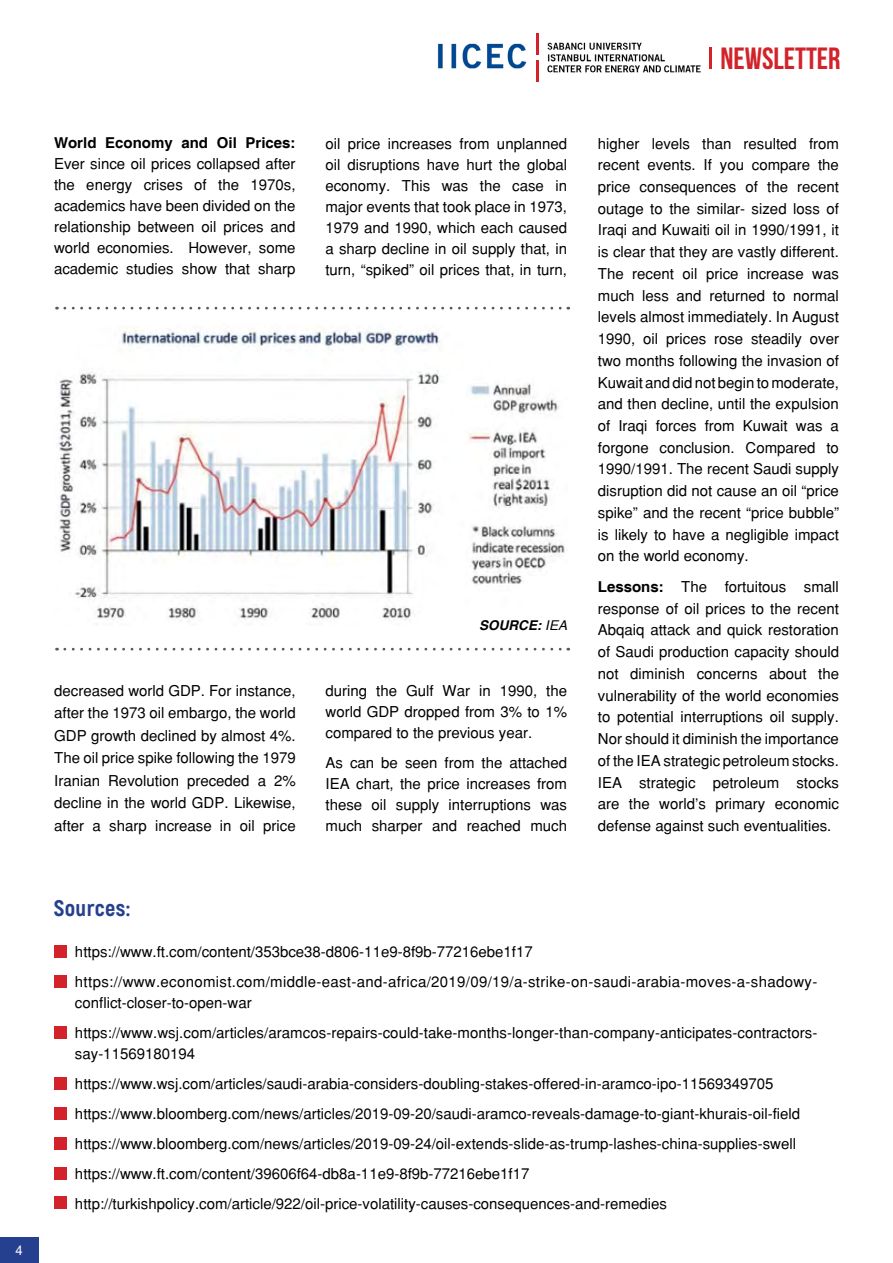
<style>
.page{position:relative;width:893px;height:1263px;background:#fff}
.page>*{position:absolute;margin:0;border:0;box-sizing:border-box;transform-origin:0 0}
.t1{font:30.75px "Bebas Neue";color:#d2232a}
.t2{font:800 22.5px "Akrobat";letter-spacing:.02em;color:#25408f}
.t3{font:500 15px/21.8px "Helvetica";color:#000;text-align:justify}
.t4{font:500 15px/30px "Helvetica";letter-spacing:.02em;color:#000}
.t5{font:700 15px "Helvetica";color:#000}
.t6{font:italic 700 13.5px "Helvetica";color:#000}
.t7{font:13.5px "Helvetica";color:#fff;scale:.95 1}
.s1{font-weight:400}
.s2{font-weight:700}
</style>
<div class="page">
<div style="left:0;top:1237px;width:38px;height:26px;background:#25408f"></div>
<img style="left:437px;top:42px;width:274px;height:31px">
<hr style="left:709px;top:48px;width:2px;height:21px;background:#d2232a">
<svg style="left:534px;top:33px;width:6px;height:49px"></svg>
<hr style="left:536px;top:34px;width:2px;height:21px;background:#d2232a">
<hr style="left:536px;top:60px;width:2px;height:22px;background:#d2232a">
<svg style="left:65px;top:648px;width:504px;height:2px"></svg>
<svg style="left:65px;top:307px;width:504px;height:2px"></svg>
<img style="left:57px;top:327px;width:508px;height:295px">
<div style="left:54px;top:945px;width:12px;height:13px;background:#d2232a"></div>
<div style="left:54px;top:975px;width:12px;height:13px;background:#d2232a"></div>
<div style="left:54px;top:1026px;width:12px;height:12px;background:#d2232a"></div>
<div style="left:54px;top:1077px;width:12px;height:13px;background:#d2232a"></div>
<div style="left:54px;top:1107px;width:12px;height:13px;background:#d2232a"></div>
<div style="left:54px;top:1137px;width:12px;height:12px;background:#d2232a"></div>
<div style="left:54px;top:1167px;width:12px;height:13px;background:#d2232a"></div>
<div style="left:54px;top:1196px;width:12px;height:13px;background:#d2232a"></div>
<p class="t7" style="left:16px;top:1242px;width:9px">4</p>
<p class="t5" style="left:54px;top:134px;width:243px">World Economy and Oil Prices:</p>
<p class="t3" style="left:54px;top:153px;width:243px;line-height:21px">Ever since oil prices collapsed after the energy crises of the 1970s, academics have been divided on the relationship between oil prices and world economies. However, some academic studies show that sharp</p>
<p class="t3" style="left:325px;top:133px;width:243px;line-height:21px">oil price increases from unplanned oil disruptions have hurt the global economy. This was the case in major events that took place in 1973, 1979 and 1990, which each caused a sharp decline in oil supply that, in turn, “spiked” oil prices that, in turn,</p>
<p class="t6" style="left:479px;top:617px;width:89px">SOURCE: <span class="s1">IEA</span></p>
<p class="t3" style="left:54px;top:679px;width:243px;line-height:22.5px">decreased world GDP. For instance, after the 1973 oil embargo, the world GDP growth declined by almost 4%.<br>The oil price spike following the 1979<br>Iranian Revolution preceded a 2% decline in the world GDP. Likewise, after a sharp increase in oil price</p>
<p class="t3" style="left:326px;top:680px;width:243px;line-height:21px">during the Gulf War in 1990, the world GDP dropped from 3% to 1% compared to the previous year.</p>
<p class="t3" style="left:326px;top:752px;width:243px;line-height:21px">As can be seen from the attached IEA chart, the price increases from these oil supply interruptions was much sharper and reached much</p>
<h2 class="t2" style="left:54px;top:894px;width:78px">Sources:</h2>
<h1 class="t1" style="left:720px;top:41px;width:122px">NEWSLETTER</h1>
<p class="t3" style="left:598px;top:132px;width:243px">higher levels than resulted from recent events. If you compare the price consequences of the recent outage to the similar- sized loss of Iraqi and Kuwaiti oil in 1990/1991, it is clear that they are vastly different.<br>The recent oil price increase was much less and returned to normal levels almost immediately. In August 1990, oil prices rose steadily over two months following the invasion of Kuwait and did not begin to moderate, and then decline, until the expulsion of Iraqi forces from Kuwait was a forgone conclusion. Compared to 1990/1991. The recent Saudi supply disruption did not cause an oil “price spike” and the recent “price bubble” is likely to have a negligible impact on the world economy.</p>
<p class="t3" style="left:598px;top:576px;width:243px"><span class="s2">Lessons:</span> The fortuitous small response of oil prices to the recent Abqaiq attack and quick restoration of Saudi production capacity should not diminish concerns about the vulnerability of the world economies to potential interruptions oil supply.<br>Nor should it diminish the importance of the IEA strategic petroleum stocks.<br>IEA strategic petroleum stocks are the world’s primary economic defense against such eventualities.</p>
<p class="t4" style="left:75px;top:936px;width:744px">https://www.ft.com/content/353bce38-d806-11e9-8f9b-77216ebe1f17 https://www.economist.com/middle-east-and-africa/2019/09/19/a-strike-on-saudi-arabia-moves-a-shadowy-</p>
<p class="t3" style="left:75px;top:987px;width:744px;line-height:30px">conflict-closer-to-open-war https://www.wsj.com/articles/aramcos-repairs-could-take-months-longer-than-company-anticipates-contractors-</p>
<p class="t3" style="left:75px;top:1038px;width:727px;line-height:30px;text-align:left">say-11569180194 https://www.wsj.com/articles/saudi-arabia-considers-doubling-stakes-offered-in-aramco-ipo-11569349705 https://www.bloomberg.com/news/articles/2019-09-20/saudi-aramco-reveals-damage-to-giant-khurais-oil-field https://www.bloomberg.com/news/articles/2019-09-24/oil-extends-slide-as-trump-lashes-china-supplies-swell https://www.ft.com/content/39606f64-db8a-11e9-8f9b-77216ebe1f17 http://turkishpolicy.com/article/922/oil-price-volatility-causes-consequences-and-remedies</p>
</div>
